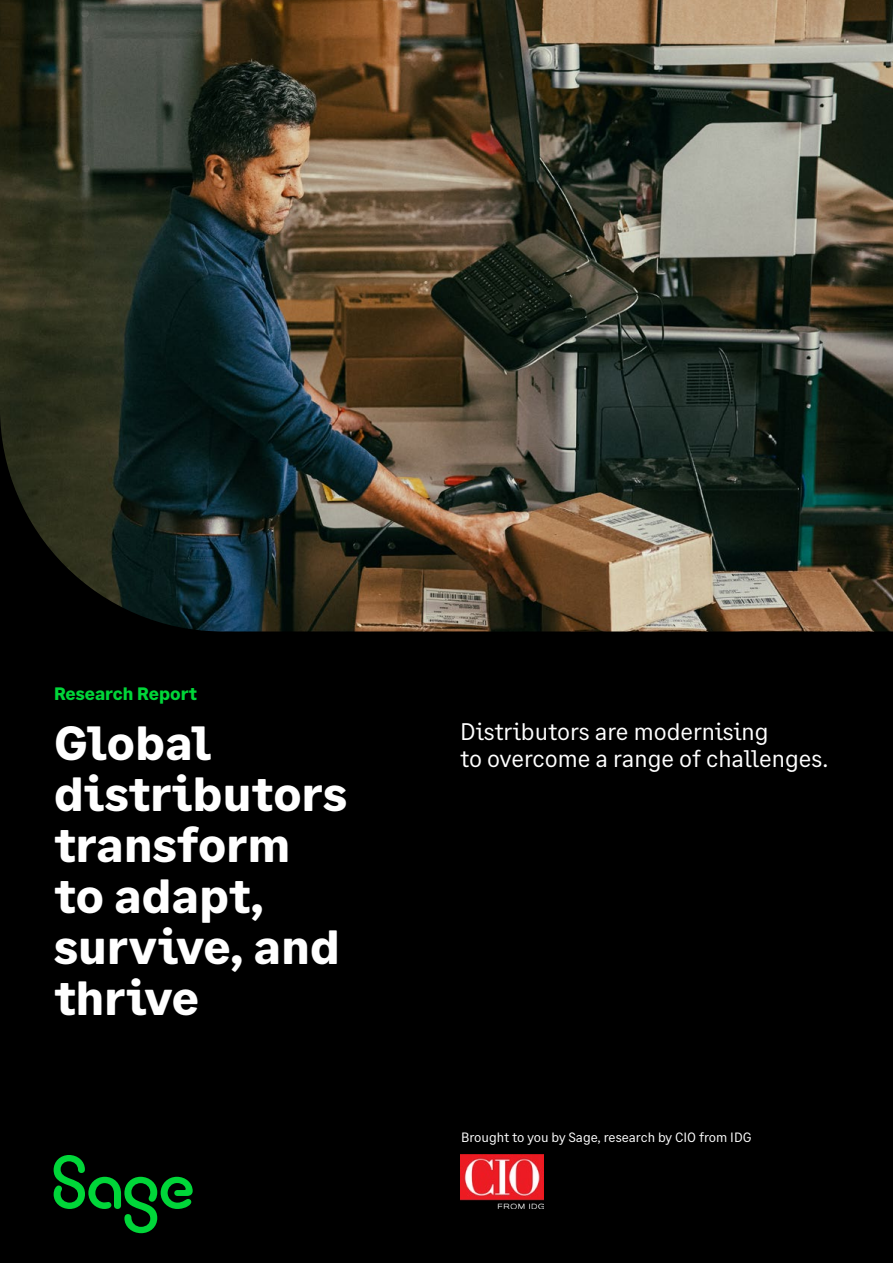
<style>
.page{position:relative;width:893px;height:1263px;background:#000}
.page>*{position:absolute;margin:0;border:0;box-sizing:border-box;transform-origin:0 0}
.t1{font:700 48px/51px "Sage Text";letter-spacing:.005em;color:#fff}
.t2{font:24px "Sage Text";color:#fff}
.t3{font:700 18px "Sage Text";color:#00d639}
.t4{font:13.5px "Sage Text";color:#fff}
</style>
<div class="page">
<svg style="left:54px;top:1155px;width:139px;height:78px"></svg>
<img style="left:0;top:0;width:893px;height:631px">
<img style="left:460px;top:1155px;width:83px;height:54px">
<p class="t3" style="left:54px;top:682px;width:144px">Research Report</p>
<h1 class="t1" style="left:54px;top:718px;width:159px">Global</h1>
<h1 class="t1" style="left:54px;top:769px;width:295px">distributors transform to adapt, survive, and thrive</h1>
<p class="t2" style="left:460px;top:717px;width:310px">Distributors are modernising</p>
<p class="t2" style="left:460px;top:744px;width:370px">to overcome a range of challenges.</p>
<p class="t4" style="left:461px;top:1129px;width:292px">Brought to you by Sage, research by CIO from IDG</p>
</div>
